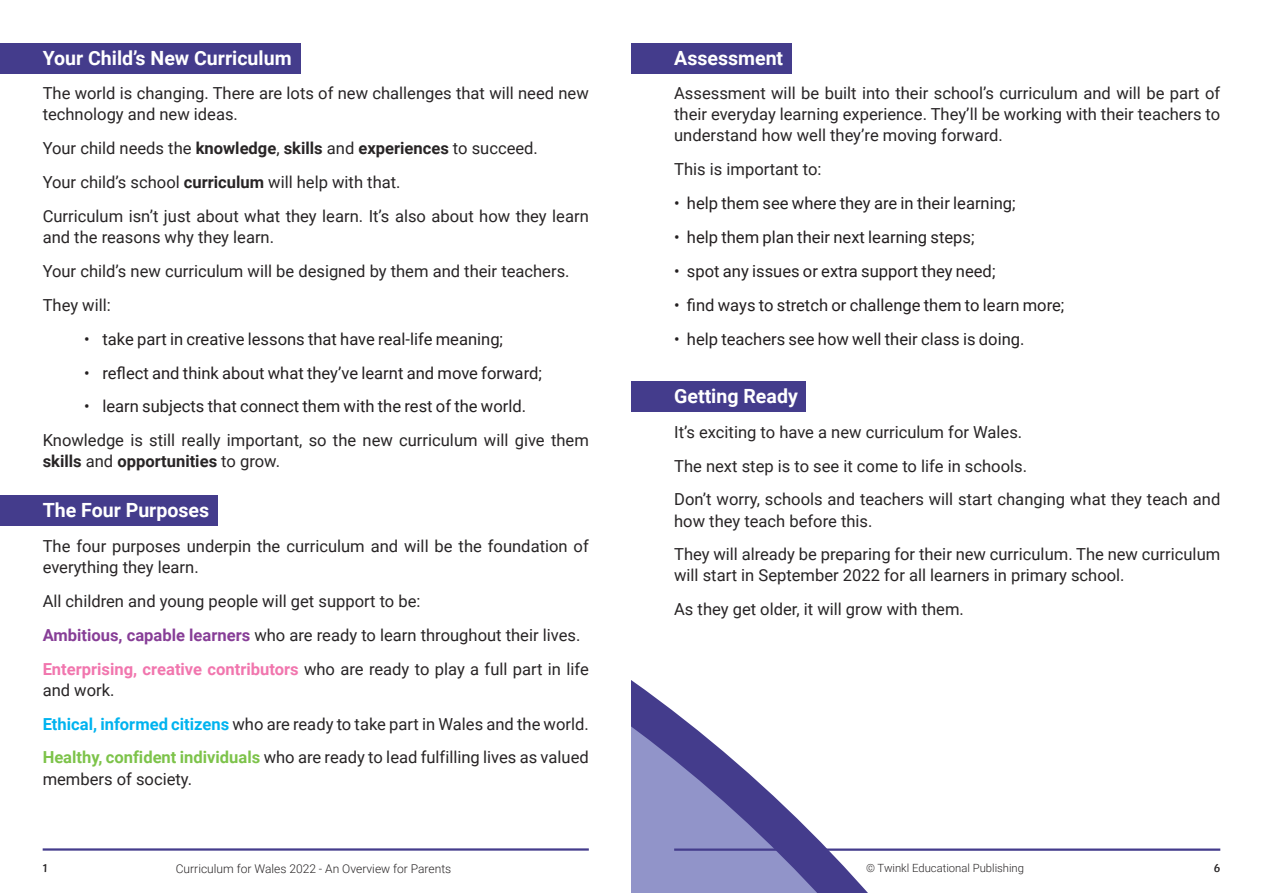
<style>
.page{position:relative;width:1263px;height:893px;background:#fff}
.page>*{position:absolute;margin:0;border:0;box-sizing:border-box;transform-origin:0 0}
.t1{font:700 19.5px "Roboto";color:#fff}
.t2{font:16.5px/33.9px "Roboto";color:#282526}
.t3{font:16.5px "Roboto";color:#231f20}
.t4{font:700 16.5px "Roboto";color:#282526}
.t5{font:300 12px "Roboto";color:#282526}
.t6{font:600 12px "Twinkl";color:#282526}
.t7{font:300 11.25px "Roboto";color:#282526}
.s1{font-weight:700}
.s2{color:#231f20}
.s3{font-weight:400}
.s4{font-weight:700;color:#873e97}
.s5{font-weight:700;color:#f176ae}
.s6{font-weight:700;color:#00b3ef}
.s7{font-weight:700;color:#7dc34a}
</style>
<div class="page">
<div style="left:0;top:43px;width:300px;height:31px;background:#443c8c"></div>
<div style="left:0;top:495px;width:218px;height:31px;background:#443c8c"></div>
<hr style="left:43px;top:848px;width:546px;height:3px;background:#443c8c">
<svg style="left:631px;top:680px;width:237px;height:213px"></svg>
<div style="left:631px;top:43px;width:161px;height:31px;background:#443c8c"></div>
<div style="left:631px;top:381px;width:175px;height:31px;background:#443c8c"></div>
<hr style="left:674px;top:848px;width:546px;height:3px;background:#443c8c">
<p class="t1" style="left:43px;top:45px;width:250px">Your Child’s New Curriculum</p>
<p class="t2" style="left:43px;top:82px;width:548px;line-height:21.1px">The world is changing. There are lots of new challenges that will need new technology and new ideas.</p>
<p class="t2" style="left:43px;top:131px;width:548px">Your child needs the <span class="s1">knowledge</span>, <span class="s1">skills</span> and <span class="s1">experiences</span> to succeed.<br>Your child’s school <span class="s1">curriculum</span> will help with that.<br>Curriculum isn’t just about what they learn. It’s also about how they learn</p>
<p class="t2" style="left:43px;top:220px;width:528px">and the reasons why they learn.<br>Your child’s new curriculum will be designed by them and their teachers.<br>They will:</p>
<p class="t3" style="left:84px;top:327px;width:421px">• take part in creative lessons that have real-life meaning;</p>
<p class="t3" style="left:84px;top:361px;width:459px">• reflect and think about what they’ve learnt and move forward;</p>
<p class="t2" style="left:43px;top:389px;width:548px;text-indent:41px"><span class="s2">• learn subjects that connect them with the rest of the world.<br></span>Knowledge is still really important, so the new curriculum will give them</p>
<p class="t4" style="left:43px;top:450px;width:239px">skills <span class="s3">and</span> opportunities <span class="s3">to grow.</span></p>
<p class="t1" style="left:43px;top:497px;width:168px">The Four Purposes</p>
<p class="t2" style="left:43px;top:535px;width:548px;line-height:21.1px">The four purposes underpin the curriculum and will be the foundation of everything they learn.</p>
<p class="t2" style="left:43px;top:583px;width:548px">All children and young people will get support to be:<br><span class="s4">Ambitious, capable learners</span> who are ready to learn throughout their lives.<br><span class="s5">Enterprising, creative contributors</span> who are ready to play a full part in life</p>
<p class="t2" style="left:43px;top:672px;width:548px">and work.<br><span class="s6">Ethical, informed citizens</span> who are ready to take part in Wales and the world.<br><span class="s7">Healthy, confident individuals</span> who are ready to lead fulfilling lives as valued</p>
<p class="t2" style="left:43px;top:761px;width:151px">members of society.</p>
<p class="t6" style="left:43px;top:859px;width:6px">1</p>
<p class="t5" style="left:176px;top:860px;width:277px">Curriculum for Wales 2022 - An Overview for Parents</p>
<p class="t1" style="left:674px;top:45px;width:111px">Assessment</p>
<p class="t2" style="left:674px;top:82px;width:548px;line-height:21.1px;text-align:justify">Assessment will be built into their school’s curriculum and will be part of their everyday learning experience. They’ll be working with their teachers to understand how well they’re moving forward.</p>
<p class="t2" style="left:674px;top:152px;width:149px">This is important to:</p>
<p class="t3" style="left:674px;top:192px;width:343px">• help them see where they are in their learning;</p>
<p class="t3" style="left:674px;top:226px;width:302px">• help them plan their next learning steps;</p>
<p class="t3" style="left:674px;top:259px;width:323px">• spot any issues or extra support they need;</p>
<p class="t3" style="left:674px;top:293px;width:392px">• find ways to stretch or challenge them to learn more;</p>
<p class="t3" style="left:674px;top:327px;width:352px">• help teachers see how well their class is doing.</p>
<p class="t1" style="left:674px;top:383px;width:125px">Getting Ready</p>
<p class="t2" style="left:674px;top:414px;width:548px">It’s exciting to have a new curriculum for Wales.<br>The next step is to see it come to life in schools.<br>Don’t worry, schools and teachers will start changing what they teach and</p>
<p class="t2" style="left:674px;top:503px;width:548px">how they teach before this.<br>They will already be preparing for their new curriculum. The new curriculum</p>
<p class="t2" style="left:674px;top:558px;width:452px">will start in September 2022 for all learners in primary school.<br>As they get older, it will grow with them.</p>
<p class="t7" style="left:866px;top:860px;width:160px">© Twinkl Educational Publishing</p>
<p class="t6" style="left:1214px;top:859px;width:8px">6</p>
</div>
